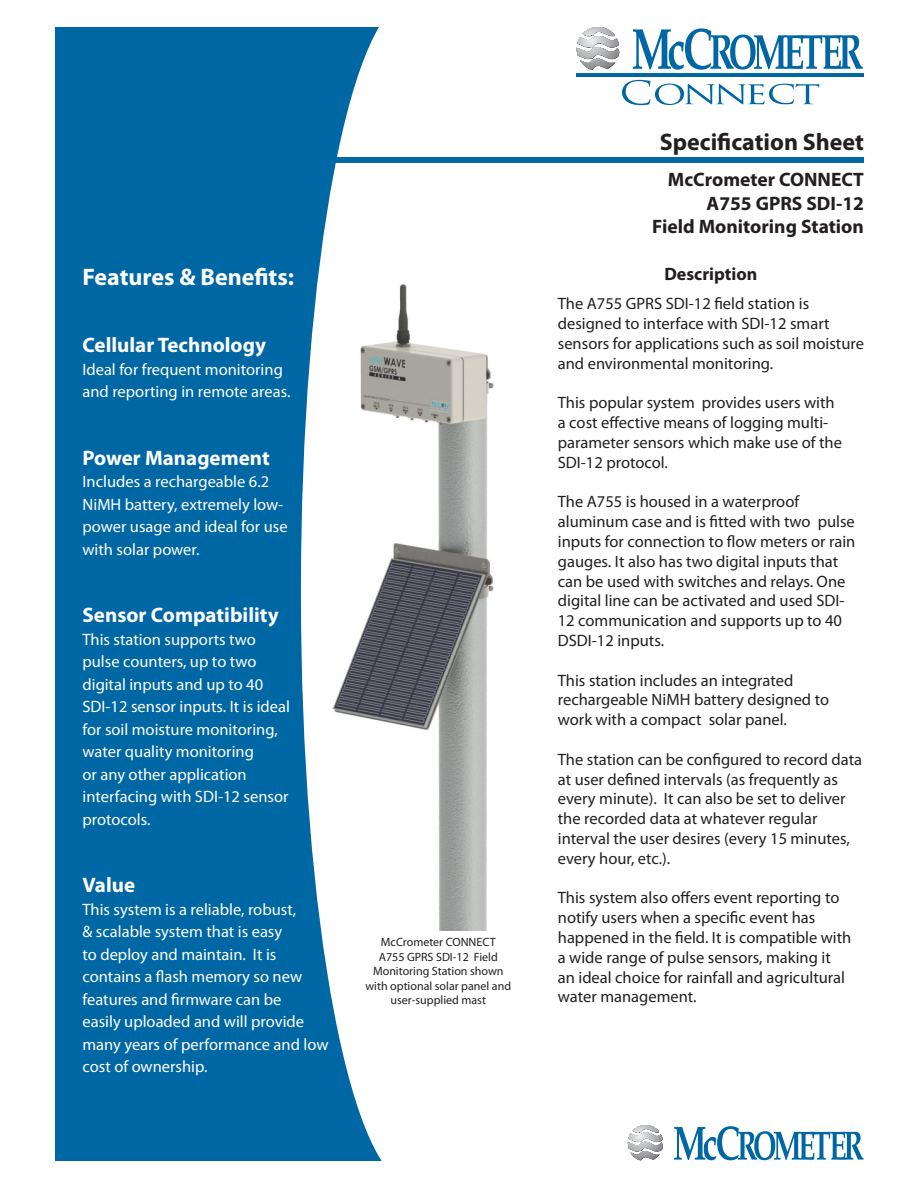
<style>
.page{position:relative;width:918px;height:1188px;background:#fff}
.page>*{position:absolute;margin:0;border:0;box-sizing:border-box;transform-origin:0 0}
.t1{font:700 24px "Myriad Pro";color:#fff}
.t2{font:700 24px "Myriad Pro";color:#231f20}
.t3{font:700 21px "Myriad Pro";color:#fff}
.t4{font:700 19.5px "Myriad Pro";color:#231f20}
.t5{font:700 18px "Myriad Pro";color:#231f20}
.t6{font:16.5px/19.8px "Myriad Pro";color:#231f20}
.t7{font:16.5px/22.5px "Myriad Pro";color:#fff}
.t8{font:12px/14.4px "Myriad Pro";color:#231f20;text-align:center}
</style>
<div class="page">
<div style="left:56px;top:27px;width:350px;height:1134px;background:#0067a5"></div>
<svg style="left:301px;top:27px;width:186px;height:1134px;fill:#fff"></svg>
<img style="left:576px;top:74px;width:288px;height:2px">
<svg style="left:622px;top:80px;width:197px;height:25px"></svg>
<svg style="left:633px;top:28px;width:230px;height:42px"></svg>
<svg style="left:577px;top:27px;width:42px;height:43px"></svg>
<div style="left:276px;top:157px;width:588px;height:6px;background:#0066a4"></div>
<img style="left:329px;top:267px;width:165px;height:663px">
<svg style="left:674px;top:1126px;width:189px;height:34px"></svg>
<svg style="left:628px;top:1125px;width:35px;height:35px"></svg>
<p class="t1" style="left:82px;top:261px;width:213px">Features &amp; Benefits:</p>
<p class="t3" style="left:82px;top:331px;width:185px">Cellular Technology</p>
<p class="t7" style="left:82px;top:358px;width:209px">Ideal for frequent monitoring and reporting in remote areas.</p>
<p class="t3" style="left:82px;top:444px;width:189px">Power Management</p>
<p class="t7" style="left:82px;top:470px;width:207px">Includes a rechargeable 6.2<br>NiMH battery, extremely low&shy;power usage and ideal for use with solar power.</p>
<p class="t3" style="left:82px;top:601px;width:198px">Sensor Compatibility</p>
<p class="t7" style="left:82px;top:628px;width:209px">This station supports two pulse counters, up to two digital inputs and up to 40<br>SDI-12 sensor inputs. It is ideal for soil moisture monitoring, water quality monitoring<br>or any other application interfacing with SDI-12 sensor protocols.</p>
<p class="t3" style="left:82px;top:871px;width:54px">Value</p>
<p class="t7" style="left:82px;top:898px;width:248px">This system is a reliable, robust,<br>&amp; scalable system that is easy<br>to deploy and maintain. It is contains a flash memory so new features and firmware can be<br>easily uploaded and will provide many years of performance and low cost of ownership.</p>
<p class="t8" style="left:365px;top:935px;width:147px">McCrometer CONNECT<br>A755 GPRS SDI-12 Field<br>Monitoring Station shown with optional solar panel and user-supplied mast</p>
<p class="t2" style="left:660px;top:126px;width:206px">Specification Sheet</p>
<p class="t4" style="left:668px;top:167px;width:198px">McCrometer CONNECT</p>
<p class="t4" style="left:707px;top:190px;width:159px">A755 GPRS SDI-12</p>
<p class="t4" style="left:652px;top:214px;width:213px">Field Monitoring Station</p>
<p class="t5" style="left:664px;top:263px;width:94px">Description</p>
<p class="t6" style="left:558px;top:294px;width:308px">The A755 GPRS SDI-12 field station is designed to interface with SDI-12 smart sensors for applications such as soil moisture and environmental monitoring.</p>
<p class="t6" style="left:558px;top:393px;width:286px">This popular system provides users with a cost effective means of logging multi&shy;parameter sensors which make use of the SDI-12 protocol.</p>
<p class="t6" style="left:558px;top:492px;width:299px">The A755 is housed in a waterproof aluminum case and is fitted with two pulse inputs for connection to flow meters or rain gauges. It also has two digital inputs that can be used with switches and relays. One digital line can be activated and used SDI-12 communication and supports up to 40<br>DSDI-12 inputs.</p>
<p class="t6" style="left:558px;top:670px;width:273px">This station includes an integrated rechargeable NiMH battery designed to work with a compact solar panel.</p>
<p class="t6" style="left:558px;top:749px;width:306px">The station can be configured to record data at user defined intervals (as frequently as every minute). It can also be set to deliver the recorded data at whatever regular interval the user desires (every 15 minutes, every hour, etc.).</p>
<p class="t6" style="left:558px;top:888px;width:283px">This system also offers event reporting to notify users when a specific event has</p>
<p class="t6" style="left:558px;top:927px;width:295px">happened in the field. It is compatible with a wide range of pulse sensors, making it an ideal choice for rainfall and agricultural water management.</p>
</div>
